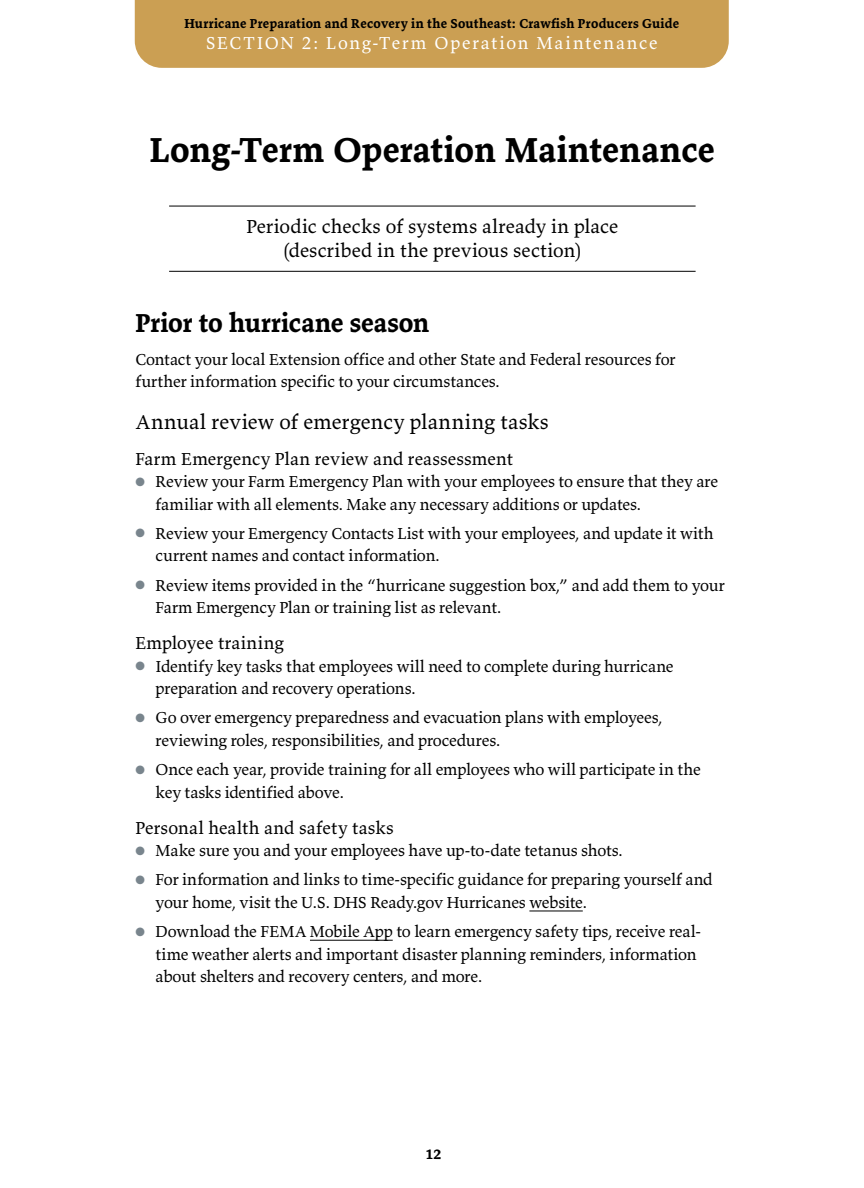
<style>
.page{position:relative;width:864px;height:1188px;background:#fff}
.page>*{position:absolute;margin:0;border:0;box-sizing:border-box;transform-origin:0 0}
.t1{font:700 36px "Valkyrie T3";letter-spacing:.005em;color:#000}
.t2{font:700 27px "Valkyrie T3";color:#000}
.t3{font:21px "Valkyrie T3";letter-spacing:.01em;color:#000}
.t4{font:19.5px/24px "Valkyrie T3";letter-spacing:.005em;color:#000;text-align:center}
.t5{font:18px "Valkyrie T3";letter-spacing:.005em;color:#000}
.t6{font:18px "Valkyrie T3";letter-spacing:.095em;color:#fff}
.t7{font:16.5px/22.5px "Valkyrie T3";letter-spacing:-.01em;color:#000}
.t8{font:700 15px "Valkyrie T3";color:#000}
.t9{font:700 13.5px "Valkyrie T3";letter-spacing:.02em;color:#000}
.s1{color:#79858d}
</style>
<div class="page">
<div style="left:135px;top:0;width:594px;height:68px;background:#cb9f53"></div>
<hr style="left:169px;top:206px;width:527px;height:1px;background:#000">
<hr style="left:169px;top:271px;width:527px;height:1px;background:#000">
<hr style="left:529px;top:911px;width:54px;height:1px;background:#000">
<hr style="left:310px;top:940px;width:83px;height:1px;background:#000">
<p class="t9" style="left:185px;top:15px;width:496px">Hurricane Preparation and Recovery in the Southeast: Crawfish Producers Guide</p>
<p class="t6" style="left:206px;top:32px;width:453px">SECTION 2: Long-Term Operation Maintenance</p>
<h1 class="t1" style="left:150px;top:127px;width:567px">Long-Term Operation Maintenance</h1>
<p class="t4" style="left:246px;top:214px;width:373px">Periodic checks of systems already in place (described in the previous section)</p>
<h2 class="t2" style="left:135px;top:306px;width:296px">Prior to hurricane season</h2>
<p class="t7" style="left:135px;top:348px;width:542px">Contact your local Extension office and other State and Federal resources for further information specific to your circumstances.</p>
<p class="t3" style="left:135px;top:408px;width:415px">Annual review of emergency planning tasks</p>
<p class="t5" style="left:135px;top:447px;width:379px">Farm Emergency Plan review and reassessment</p>
<p class="t7" style="left:156px;top:470px;width:564px;text-indent:-20px"><span class="s1">●</span> Review your Farm Emergency Plan with your employees to ensure that they are familiar with all elements. Make any necessary additions or updates.</p>
<p class="t7" style="left:156px;top:522px;width:560px;text-indent:-20px"><span class="s1">●</span> Review your Emergency Contacts List with your employees, and update it with current names and contact information.</p>
<p class="t7" style="left:156px;top:573px;width:571px;text-indent:-20px"><span class="s1">●</span> Review items provided in the “hurricane suggestion box,” and add them to your<br>Farm Emergency Plan or training list as relevant.</p>
<p class="t5" style="left:135px;top:632px;width:150px">Employee training</p>
<p class="t7" style="left:156px;top:654px;width:520px;text-indent:-20px"><span class="s1">●</span> Identify key tasks that employees will need to complete during hurricane preparation and recovery operations.</p>
<p class="t7" style="left:156px;top:706px;width:508px;text-indent:-20px"><span class="s1">●</span> Go over emergency preparedness and evacuation plans with employees, reviewing roles, responsibilities, and procedures.</p>
<p class="t7" style="left:156px;top:758px;width:547px;text-indent:-20px"><span class="s1">●</span> Once each year, provide training for all employees who will participate in the key tasks identified above.</p>
<p class="t5" style="left:135px;top:816px;width:260px">Personal health and safety tasks</p>
<p class="t7" style="left:135px;top:839px;width:489px"><span class="s1">●</span> Make sure you and your employees have up-to-date tetanus shots.</p>
<p class="t7" style="left:156px;top:868px;width:559px;text-indent:-20px"><span class="s1">●</span> For information and links to time-specific guidance for preparing yourself and your home, visit the U.S. DHS Ready.gov Hurricanes website.</p>
<p class="t7" style="left:156px;top:920px;width:547px;text-indent:-20px"><span class="s1">●</span> Download the FEMA Mobile App to learn emergency safety tips, receive real&shy;time weather alerts and important disaster planning reminders, information about shelters and recovery centers, and more.</p>
<p class="t8" style="left:426px;top:1144px;width:17px">12</p>
</div>
